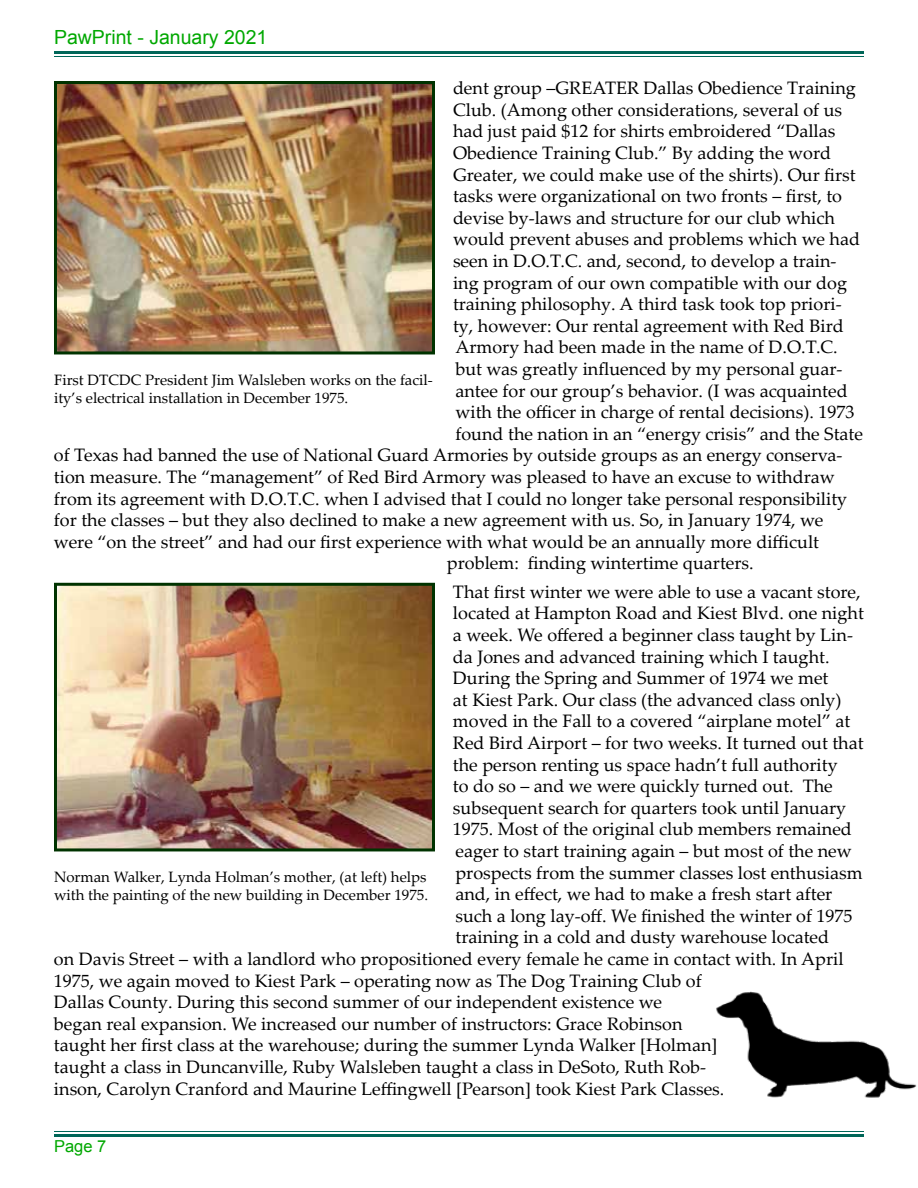
<style>
.page{position:relative;width:918px;height:1188px;background:#fff}
.page>*{position:absolute;margin:0;border:0;box-sizing:border-box;transform-origin:0 0}
.t1{font:19.5px "Arial";color:#00a800}
.t2{font:18px "Palatino Linotype";color:#000}
.t3{font:16.5px "Arial";color:#00a800}
.t4{font:15px/18px "Palatino Linotype";color:#000}
</style>
<div class="page">
<hr style="left:54px;top:51px;width:810px;height:3px;background:#006658">
<hr style="left:54px;top:56px;width:810px;height:1px;background:#006658">
<hr style="left:54px;top:1131px;width:810px;height:1px;background:#006658">
<hr style="left:54px;top:1134px;width:810px;height:3px;background:#006658">
<img style="left:58px;top:85px;width:373px;height:265px">
<div style="left:54px;top:81px;width:381px;height:273px;border:3px solid #030"></div>
<img style="left:58px;top:587px;width:373px;height:260px">
<div style="left:54px;top:583px;width:381px;height:268px;border:3px solid #030"></div>
<img style="left:716px;top:991px;width:201px;height:107px">
<p class="t1" style="left:54px;top:25px;width:215px">PawPrint - January 2021</p>
<p class="t2" style="left:453px;top:75px;width:404px">dent group –GREATER Dallas Obedience Training</p>
<p class="t2" style="left:453px;top:97px;width:391px">Club. (Among other considerations, several of us</p>
<p class="t2" style="left:453px;top:118px;width:384px">had just paid $12 for shirts embroidered “Dallas</p>
<p class="t2" style="left:453px;top:140px;width:380px">Obedience Training Club.” By adding the word</p>
<p class="t2" style="left:453px;top:162px;width:404px">Greater, we could make use of the shirts). Our first</p>
<p class="t2" style="left:453px;top:183px;width:391px">tasks were organizational on two fronts – first, to</p>
<p class="t2" style="left:453px;top:205px;width:383px">devise by-laws and structure for our club which</p>
<p class="t2" style="left:453px;top:226px;width:409px">would prevent abuses and problems which we had</p>
<p class="t2" style="left:453px;top:248px;width:385px">seen in D.O.T.C. and, second, to develop a train-</p>
<p class="t2" style="left:453px;top:270px;width:396px">ing program of our own compatible with our dog</p>
<p class="t2" style="left:453px;top:291px;width:390px">training philosophy. A third task took top priori-</p>
<p class="t2" style="left:453px;top:313px;width:392px">ty, however: Our rental agreement with Red Bird</p>
<p class="t2" style="left:455px;top:334px;width:384px">Armory had been made in the name of D.O.T.C.</p>
<p class="t2" style="left:455px;top:356px;width:388px">but was greatly influenced by my personal guar-</p>
<p class="t2" style="left:455px;top:378px;width:394px">antee for our group’s behavior. (I was acquainted</p>
<p class="t2" style="left:455px;top:399px;width:400px">with the officer in charge of rental decisions). 1973</p>
<p class="t2" style="left:455px;top:421px;width:409px">found the nation in an “energy crisis” and the State</p>
<p class="t2" style="left:54px;top:442px;width:790px">of Texas had banned the use of National Guard Armories by outside groups as an energy conserva-</p>
<p class="t2" style="left:54px;top:464px;width:782px">tion measure. The “management” of Red Bird Armory was pleased to have an excuse to withdraw</p>
<p class="t2" style="left:54px;top:486px;width:795px">from its agreement with D.O.T.C. when I advised that I could no longer take personal responsibility</p>
<p class="t2" style="left:54px;top:507px;width:771px">for the classes – but they also declined to make a new agreement with us. So, in January 1974, we</p>
<p class="t2" style="left:54px;top:529px;width:767px">were “on the street” and had our first experience with what would be an annually more difficult</p>
<p class="t2" style="left:447px;top:550px;width:308px">problem: finding wintertime quarters.</p>
<p class="t2" style="left:453px;top:579px;width:409px">That first winter we were able to use a vacant store,</p>
<p class="t2" style="left:453px;top:600px;width:412px">located at Hampton Road and Kiest Blvd. one night</p>
<p class="t2" style="left:453px;top:622px;width:402px">a week. We offered a beginner class taught by Lin-</p>
<p class="t2" style="left:453px;top:644px;width:378px">da Jones and advanced training which I taught.</p>
<p class="t2" style="left:453px;top:665px;width:377px">During the Spring and Summer of 1974 we met</p>
<p class="t2" style="left:453px;top:687px;width:390px">at Kiest Park. Our class (the advanced class only)</p>
<p class="t2" style="left:453px;top:708px;width:399px">moved in the Fall to a covered “airplane motel” at</p>
<p class="t2" style="left:453px;top:730px;width:412px">Red Bird Airport – for two weeks. It turned out that</p>
<p class="t2" style="left:453px;top:752px;width:386px">the person renting us space hadn’t full authority</p>
<p class="t2" style="left:453px;top:773px;width:381px">to do so – and we were quickly turned out. The</p>
<p class="t2" style="left:453px;top:795px;width:395px">subsequent search for quarters took until January</p>
<p class="t2" style="left:453px;top:816px;width:401px">1975. Most of the original club members remained</p>
<p class="t2" style="left:455px;top:838px;width:398px">eager to start training again – but most of the new</p>
<p class="t2" style="left:455px;top:860px;width:409px">prospects from the summer classes lost enthusiasm</p>
<p class="t2" style="left:455px;top:881px;width:378px">and, in effect, we had to make a fresh start after</p>
<p class="t2" style="left:455px;top:903px;width:399px">such a long lay-off. We finished the winter of 1975</p>
<p class="t2" style="left:455px;top:924px;width:375px">training in a cold and dusty warehouse located</p>
<p class="t2" style="left:54px;top:946px;width:791px">on Davis Street – with a landlord who propositioned every female he came in contact with. In April</p>
<p class="t2" style="left:54px;top:968px;width:649px">1975, we again moved to Kiest Park – operating now as The Dog Training Club of</p>
<p class="t2" style="left:54px;top:989px;width:610px">Dallas County. During this second summer of our independent existence we</p>
<p class="t2" style="left:54px;top:1011px;width:630px">began real expansion. We increased our number of instructors: Grace Robinson</p>
<p class="t2" style="left:54px;top:1032px;width:665px">taught her first class at the warehouse; during the summer Lynda Walker [Holman]</p>
<p class="t2" style="left:54px;top:1054px;width:654px">taught a class in Duncanville, Ruby Walsleben taught a class in DeSoto, Ruth Rob-</p>
<p class="t2" style="left:54px;top:1076px;width:672px">inson, Carolyn Cranford and Maurine Leffingwell [Pearson] took Kiest Park Classes.</p>
<p class="t4" style="left:54px;top:370px;width:380px">First DTCDC President Jim Walsleben works on the facil&shy;ity’s electrical installation in December 1975.</p>
<p class="t4" style="left:54px;top:868px;width:376px">Norman Walker, Lynda Holman’s mother, (at left) helps with the painting of the new building in December 1975.</p>
<p class="t3" style="left:54px;top:1135px;width:54px">Page 7</p>
</div>
